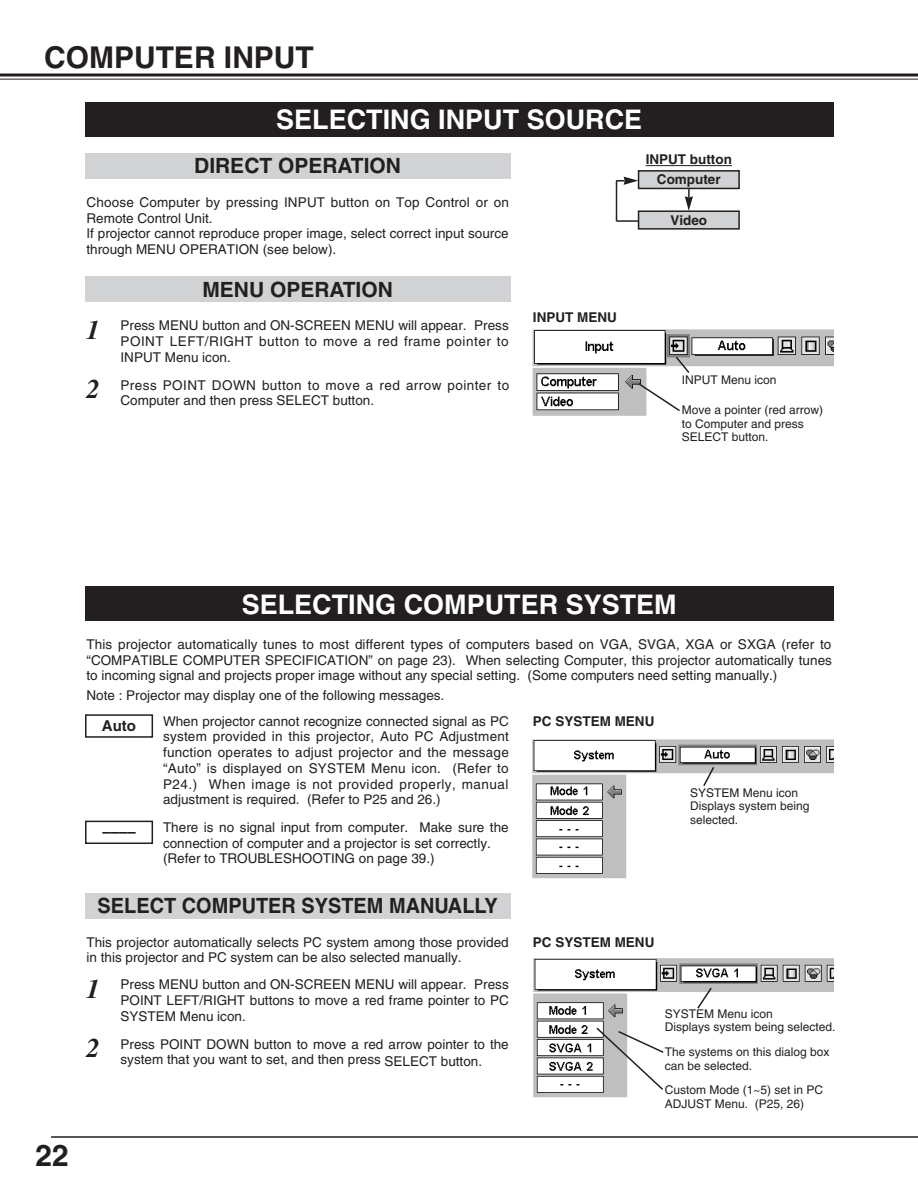
<style>
.page{position:relative;width:918px;height:1188px;background:#fff}
.page>*{position:absolute;margin:0;border:0;box-sizing:border-box;transform-origin:0 0}
.t1{font:700 30px "Helvetica";color:#231f20}
.t2{font:700 27px "Helvetica";color:#fff}
.t3{font:italic 700 27px "Times";color:#231f20}
.t4{font:700 21px "Helvetica";color:#231f20}
.t5{font:700 21px "Helvetica";color:#231f20;scale:.95 1}
.t6{font:700 15px "Helvetica";color:#231f20}
.t7{font:13.5px/15.8px "Helvetica";color:#231f20}
.t8{font:13.5px/15.8px "Helvetica";letter-spacing:.03em;color:#231f20}
.t9{font:700 13.5px/20px "Helvetica";color:#231f20;text-align:center}
.t10{font:12px/13.5px "Helvetica";color:#231f20}
</style>
<div class="page">
<hr style="left:0;top:74px;width:918px;height:2px;background:#231f20">
<hr style="left:0;top:79px;width:918px;height:1px;background:#231f20">
<hr style="left:51px;top:1136px;width:867px;height:2px;background:#231f20">
<img style="left:532px;top:329px;width:301px;height:87px">
<div style="left:85px;top:102px;width:748px;height:34px;background:#231f20"></div>
<div style="left:85px;top:276px;width:425px;height:26px;background:#d1d2d4"></div>
<div style="left:85px;top:153px;width:425px;height:26px;background:#d1d2d4"></div>
<hr style="left:646px;top:165px;width:86px;height:1px;background:#231f20">
<div style="left:639px;top:172px;width:99px;height:16px;background:#d1d2d4"></div>
<div style="left:638px;top:170px;width:102px;height:19px;border:2px solid #231f20"></div>
<svg style="left:616px;top:177px;width:124px;height:53px"></svg>
<hr style="left:616px;top:220px;width:22px;height:2px;background:#231f20">
<svg style="left:637px;top:382px;width:45px;height:31px"></svg>
<svg style="left:674px;top:355px;width:17px;height:20px"></svg>
<div style="left:85px;top:587px;width:748px;height:34px;background:#231f20"></div>
<img style="left:532px;top:739px;width:301px;height:140px">
<div style="left:85px;top:714px;width:68px;height:24px;border:2px solid #231f20"></div>
<div style="left:85px;top:821px;width:68px;height:23px;border:2px solid #231f20"></div>
<svg style="left:702px;top:765px;width:14px;height:23px"></svg>
<img style="left:533px;top:958px;width:300px;height:140px">
<div style="left:85px;top:893px;width:425px;height:25px;background:#d1d2d4"></div>
<svg style="left:696px;top:986px;width:17px;height:24px"></svg>
<svg style="left:595px;top:1026px;width:70px;height:65px"></svg>
<h1 class="t1" style="left:44px;top:46px;width:271px">COMPUTER INPUT</h1>
<h2 class="t2" style="left:276px;top:110px;width:367px">SELECTING INPUT SOURCE</h2>
<h3 class="t4" style="left:194px;top:158px;width:208px">DIRECT OPERATION</h3>
<p class="t7" style="left:87px;top:195px;width:424px">Choose Computer by pressing INPUT button on Top Control or on Remote Control Unit.<br>If projector cannot reproduce proper image, select correct input source through MENU OPERATION (see below).</p>
<h2 class="t3" style="left:87px;top:320px;width:15px">1</h2>
<h2 class="t3" style="left:87px;top:379px;width:15px">2</h2>
<h3 class="t4" style="left:202px;top:282px;width:192px">MENU OPERATION</h3>
<p class="t7" style="left:121px;top:319px;width:390px;text-align:justify">Press MENU button and ON-SCREEN MENU will appear. Press POINT LEFT/RIGHT button to move a red frame pointer to INPUT Menu icon.</p>
<p class="t8" style="left:121px;top:378px;width:390px">Press POINT DOWN button to move a red arrow pointer to<br>Computer and then press SELECT button.</p>
<p class="t9" style="left:533px;top:308px;width:85px">INPUT MENU</p>
<p class="t9" style="left:646px;top:151px;width:88px">INPUT button<br>Computer</p>
<p class="t9" style="left:670px;top:211px;width:38px">Video</p>
<p class="t10" style="left:682px;top:374px;width:96px">INPUT Menu icon</p>
<p class="t10" style="left:682px;top:404px;width:143px">Move a pointer (red arrow) to Computer and press<br>SELECT button.</p>
<h2 class="t2" style="left:242px;top:594px;width:436px">SELECTING COMPUTER SYSTEM</h2>
<p class="t7" style="left:87px;top:638px;width:747px;text-align:justify">This projector automatically tunes to most different types of computers based on VGA, SVGA, XGA or SXGA (refer to “COMPATIBLE COMPUTER SPECIFICATION” on page 23). When selecting Computer, this projector automatically tunes to incoming signal and projects proper image without any special setting. (Some computers need setting manually.)</p>
<p class="t7" style="left:163px;top:685px;width:347px;line-height:25px;text-indent:-77px">Note : Projector may display one of the following messages.<br>When projector cannot recognize connected signal as PC</p>
<p class="t7" style="left:163px;top:730px;width:347px;text-align:justify">system provided in this projector, Auto PC Adjustment function operates to adjust projector and the message “Auto” is displayed on SYSTEM Menu icon. (Refer to P24.) When image is not provided properly, manual adjustment is required. (Refer to P25 and 26.)</p>
<p class="t7" style="left:163px;top:821px;width:347px">There is no signal input from computer. Make sure the connection of computer and a projector is set correctly. (Refer to TROUBLESHOOTING on page 39.)</p>
<p class="t9" style="left:533px;top:712px;width:123px">PC SYSTEM MENU</p>
<p class="t6" style="left:102px;top:720px;width:36px">Auto</p>
<p class="t10" style="left:690px;top:787px;width:121px">SYSTEM Menu icon<br>Displays system being selected.</p>
<p class="t6" style="left:102px;top:827px;width:35px">––––</p>
<h3 class="t5" style="left:98px;top:898px;width:423px">SELECT COMPUTER SYSTEM MANUALLY</h3>
<p class="t7" style="left:87px;top:935px;width:424px">This projector automatically selects PC system among those provided in this projector and PC system can be also selected manually.</p>
<h2 class="t3" style="left:87px;top:979px;width:15px">1</h2>
<h2 class="t3" style="left:87px;top:1039px;width:15px">2</h2>
<p class="t7" style="left:121px;top:978px;width:390px;text-align:justify">Press MENU button and ON-SCREEN MENU will appear. Press POINT LEFT/RIGHT buttons to move a red frame pointer to PC SYSTEM Menu icon.</p>
<p class="t7" style="left:121px;top:1037px;width:390px">Press POINT DOWN button to move a red arrow pointer to the system that you want to set, and then press SELECT button.</p>
<h1 class="t1" style="left:36px;top:1145px;width:35px">22</h1>
<p class="t9" style="left:533px;top:933px;width:123px">PC SYSTEM MENU</p>
<p class="t10" style="left:665px;top:1008px;width:172px">SYSTEM Menu icon<br>Displays system being selected.</p>
<p class="t10" style="left:665px;top:1046px;width:166px">The systems on this dialog box can be selected.</p>
<p class="t10" style="left:665px;top:1085px;width:160px">Custom Mode (1~5) set in PC<br>ADJUST Menu. (P25, 26)</p>
</div>
